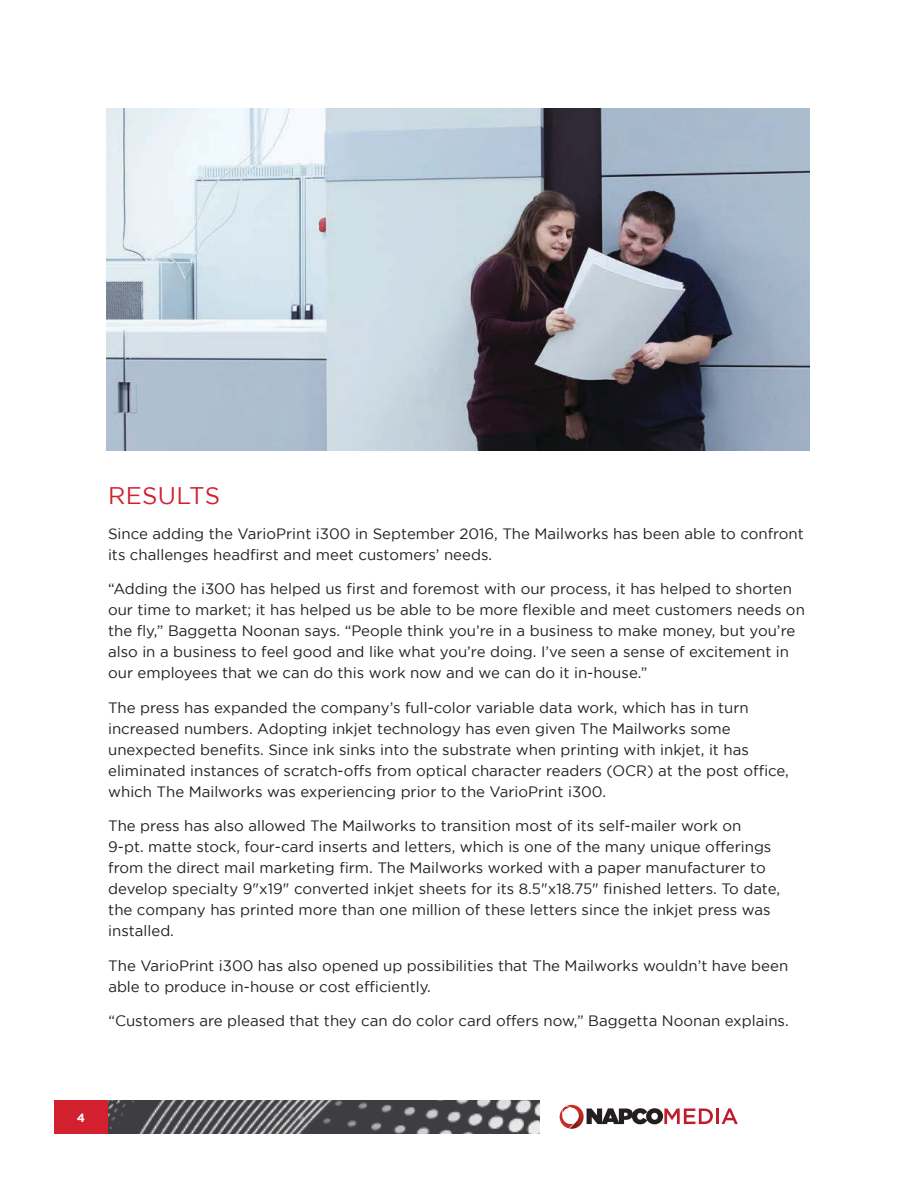
<style>
.page{position:relative;width:918px;height:1188px;background:#fff}
.page>*{position:absolute;margin:0;border:0;box-sizing:border-box;transform-origin:0 0}
.t1{font:24px "Gotham";letter-spacing:.015em;color:#d2202f}
.t2{font:15px/21px "Gotham";color:#231f20}
.t3{font:700 12px "Gotham";color:#fff}
</style>
<div class="page">
<div style="left:54px;top:1101px;width:54px;height:33px;background:#d2202f"></div>
<img style="left:108px;top:1101px;width:432px;height:33px">
<img style="left:106px;top:108px;width:704px;height:343px">
<svg style="left:560px;top:1105px;width:153px;height:24px"></svg>
<hr style="left:716px;top:1109px;width:3px;height:15px;background:#be1d2c">
<svg style="left:722px;top:1108px;width:16px;height:16px"></svg>
<h1 class="t1" style="left:108px;top:483px;width:114px">RESULTS</h1>
<p class="t2" style="left:108px;top:523px;width:697px">Since adding the VarioPrint i300 in September 2016, The Mailworks has been able to confront its challenges headfirst and meet customers’ needs.</p>
<p class="t2" style="left:108px;top:578px;width:698px">“Adding the i300 has helped us first and foremost with our process, it has helped to shorten our time to market; it has helped us be able to be more flexible and meet customers needs on the fly,” Baggetta Noonan says. “People think you’re in a business to make money, but you’re also in a business to feel good and like what you’re doing. I’ve seen a sense of excitement in our employees that we can do this work now and we can do it in-house.”</p>
<p class="t2" style="left:108px;top:697px;width:682px">The press has expanded the company’s full-color variable data work, which has in turn increased numbers. Adopting inkjet technology has even given The Mailworks some unexpected benefits. Since ink sinks into the substrate when printing with inkjet, it has eliminated instances of scratch-offs from optical character readers (OCR) at the post office, which The Mailworks was experiencing prior to the VarioPrint i300.</p>
<p class="t2" style="left:108px;top:815px;width:674px">The press has also allowed The Mailworks to transition most of its self-mailer work on 9-pt. matte stock, four-card inserts and letters, which is one of the many unique offerings from the direct mail marketing firm. The Mailworks worked with a paper manufacturer to develop specialty 9"x19" converted inkjet sheets for its 8.5"x18.75" finished letters. To date, the company has printed more than one million of these letters since the inkjet press was installed.</p>
<p class="t2" style="left:108px;top:955px;width:681px">The VarioPrint i300 has also opened up possibilities that The Mailworks wouldn’t have been able to produce in-house or cost efficiently.</p>
<p class="t2" style="left:108px;top:1010px;width:682px">“Customers are pleased that they can do color card offers now,” Baggetta Noonan explains.</p>
<p class="t3" style="left:77px;top:1111px;width:10px">4</p>
</div>
